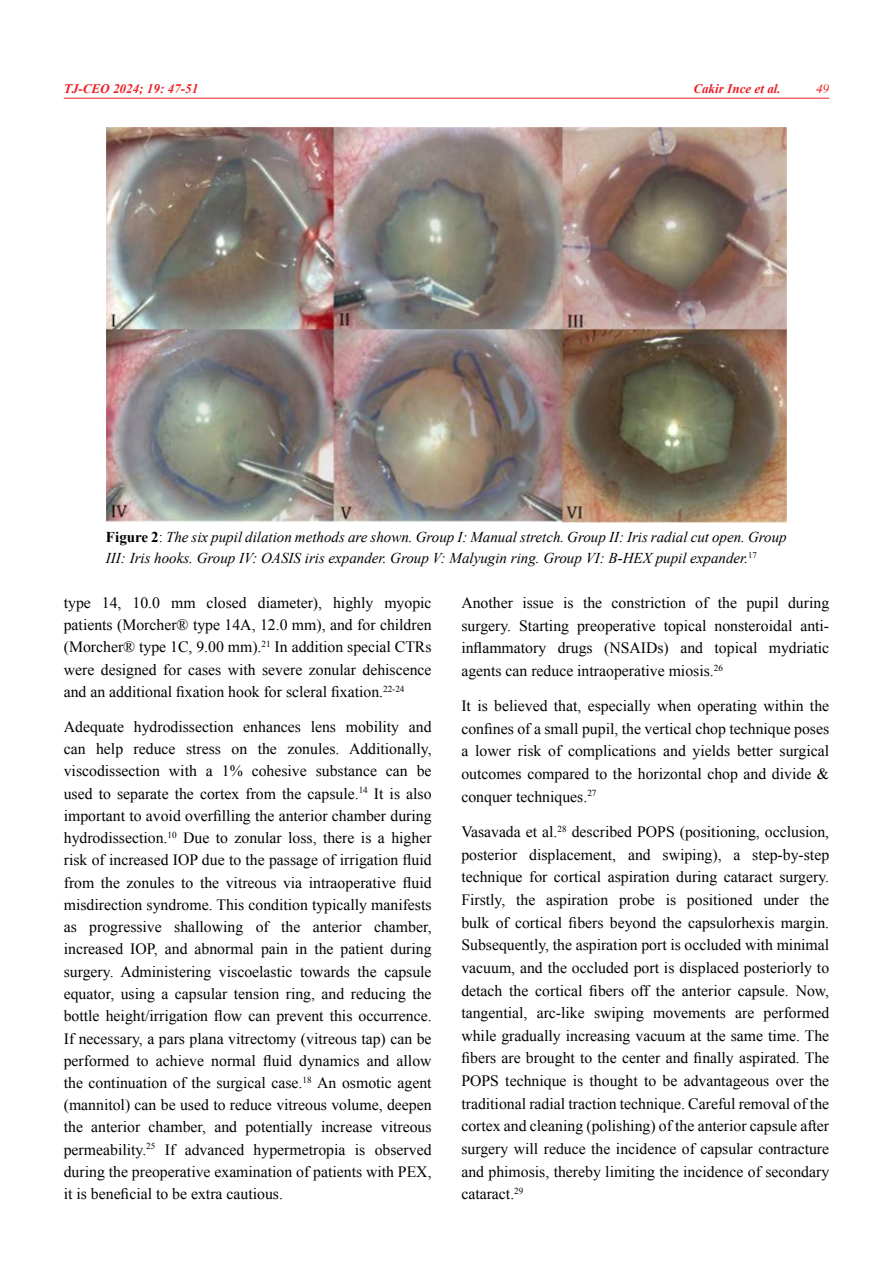
<style>
.page{position:relative;width:893px;height:1263px;background:#fff}
.page>*{position:absolute;margin:0;border:0;box-sizing:border-box;transform-origin:0 0}
.t1{font:15.75px/22.2px "Times New Roman";color:#000;text-align:justify}
.t2{font:italic 15px/21px "Times New Roman";color:#000}
.t3{font:italic 700 13.2px "Times New Roman";color:#ed1d24}
.t4{font:italic 12.75px "Times";color:#ed1d24}
.s1{font-weight:700;font-style:normal}
.s2{font-style:normal}
</style>
<div class="page">
<hr style="left:64px;top:98px;width:765px;height:1px;background:#ed1d24">
<img style="left:106px;top:128px;width:681px;height:394px">
<p class="t3" style="left:64px;top:79px;width:136px">TJ-CEO 2024; 19: 47-51</p>
<p class="t3" style="left:693px;top:79px;width:89px">Cakir Ince et al.</p>
<p class="t4" style="left:816px;top:81px;width:14px">49</p>
<p class="t2" style="left:106px;top:526px;width:682px"><span class="s1">Figure 2</span><span class="s2">:</span> The six pupil dilation methods are shown. Group I: Manual stretch. Group II: Iris radial cut open. Group<br>III: Iris hooks. Group IV: OASIS iris expander. Group V: Malyugin ring. Group VI: B-HEX pupil expander.<sup>17</sup></p>
<p class="t1" style="left:64px;top:591px;width:369px">type 14, 10.0 mm closed diameter), highly myopic patients (Morcher® type 14A, 12.0 mm), and for children (Morcher® type 1C, 9.00 mm).<sup>21</sup> In addition special CTRs were designed for cases with severe zonular dehiscence and an additional fixation hook for scleral fixation.<sup>22-24</sup></p>
<p class="t1" style="left:64px;top:715px;width:369px">Adequate hydrodissection enhances lens mobility and can help reduce stress on the zonules. Additionally, viscodissection with a 1% cohesive substance can be used to separate the cortex from the capsule.<sup>14</sup> It is also important to avoid overfilling the anterior chamber during hydrodissection.<sup>10</sup> Due to zonular loss, there is a higher risk of increased IOP due to the passage of irrigation fluid from the zonules to the vitreous via intraoperative fluid misdirection syndrome. This condition typically manifests as progressive shallowing of the anterior chamber, increased IOP, and abnormal pain in the patient during surgery. Administering viscoelastic towards the capsule equator, using a capsular tension ring, and reducing the bottle height/irrigation flow can prevent this occurrence.<br>If necessary, a pars plana vitrectomy (vitreous tap) can be performed to achieve normal fluid dynamics and allow the continuation of the surgical case.<sup>18</sup> An osmotic agent (mannitol) can be used to reduce vitreous volume, deepen the anterior chamber, and potentially increase vitreous permeability.<sup>25</sup> If advanced hypermetropia is observed during the preoperative examination of patients with PEX, it is beneficial to be extra cautious.</p>
<p class="t1" style="left:461px;top:591px;width:369px;line-height:22.6px">Another issue is the constriction of the pupil during surgery. Starting preoperative topical nonsteroidal anti&shy;inflammatory drugs (NSAIDs) and topical mydriatic agents can reduce intraoperative miosis.<sup>26</sup></p>
<p class="t1" style="left:461px;top:694px;width:369px;line-height:22.6px">It is believed that, especially when operating within the confines of a small pupil, the vertical chop technique poses a lower risk of complications and yields better surgical outcomes compared to the horizontal chop and divide &amp; conquer techniques.<sup>27</sup></p>
<p class="t1" style="left:461px;top:820px;width:369px;line-height:22.6px">Vasavada et al.<sup>28</sup> described POPS (positioning, occlusion, posterior displacement, and swiping), a step-by-step technique for cortical aspiration during cataract surgery.<br>Firstly, the aspiration probe is positioned under the bulk of cortical fibers beyond the capsulorhexis margin.<br>Subsequently, the aspiration port is occluded with minimal vacuum, and the occluded port is displaced posteriorly to detach the cortical fibers off the anterior capsule. Now, tangential, arc-like swiping movements are performed while gradually increasing vacuum at the same time. The fibers are brought to the center and finally aspirated. The POPS technique is thought to be advantageous over the traditional radial traction technique. Careful removal of the cortex and cleaning (polishing) of the anterior capsule after surgery will reduce the incidence of capsular contracture and phimosis, thereby limiting the incidence of secondary cataract.<sup>29</sup></p>
</div>
